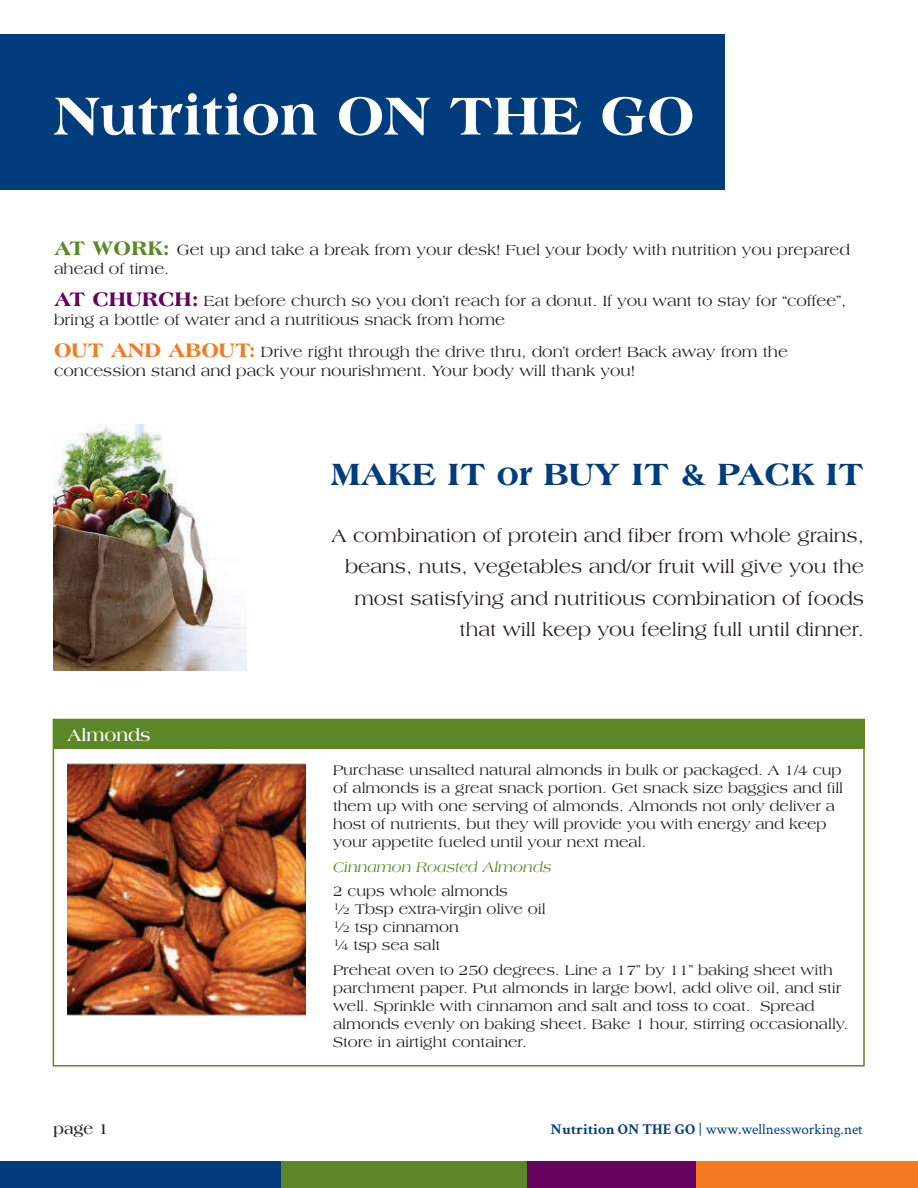
<style>
.page{position:relative;width:918px;height:1188px;background:#fff}
.page>*{position:absolute;margin:0;border:0;box-sizing:border-box;transform-origin:0 0}
.t1{font:800 57px "Americana";color:#fff}
.t2{font:800 33px "Americana";color:#013d7d}
.t3{font:19.5px/31.5px "Americana";color:#231f20;text-align:right}
.t4{font:700 18px "Americana";color:#fff}
.t5{font:15.75px/18.9px "Americana";color:#231f20}
.t6{font:700 15.75px "Americana";color:#231f20}
.t7{font:15px/18px "Americana";color:#231f20}
.t8{font:15px "Crimson Text";color:#013d7d}
.t9{font:italic 15px "Americana";color:#5c8727}
.s1{font-weight:800;font-size:21px;color:#5c8727}
.s2{font-weight:800;font-size:21px;color:#65035f}
.s3{font-weight:800;font-size:21px;color:#f47b21}
.s4{font-size:10.5px}
.s5{font-weight:700}
</style>
<div class="page">
<div style="left:0;top:1161px;width:289px;height:27px;background:#013d7d"></div>
<div style="left:281px;top:1161px;width:259px;height:27px;background:#5c8727"></div>
<div style="left:528px;top:1161px;width:185px;height:27px;background:#65035f"></div>
<div style="left:696px;top:1161px;width:222px;height:27px;background:#f47b21"></div>
<div style="left:0;top:35px;width:725px;height:155px;background:#013d7d"></div>
<img style="left:68px;top:763px;width:238px;height:252px">
<div style="left:54px;top:719px;width:811px;height:30px;background:#5c8727"></div>
<img style="left:53px;top:424px;width:193px;height:247px">
<p class="t1" style="left:54px;top:82px;width:642px">Nutrition ON THE GO</p>
<p class="t5" style="left:54px;top:240px;width:797px"><span class="s1">AT WORK:</span> Get up and take a break from your desk! Fuel your body with nutrition you prepared ahead of time.</p>
<p class="t5" style="left:54px;top:291px;width:794px"><span class="s2">AT CHURCH:</span> Eat before church so you don’t reach for a donut. If you want to stay for “coffee”, bring a bottle of water and a nutritious snack from home</p>
<p class="t5" style="left:54px;top:342px;width:735px"><span class="s3">OUT AND ABOUT:</span> Drive right through the drive thru, don’t order! Back away from the concession stand and pack your nourishment. Your body will thank you!</p>
<p class="t2" style="left:330px;top:454px;width:535px">MAKE IT or BUY IT &amp; PACK IT</p>
<p class="t4" style="left:68px;top:725px;width:85px">Almonds</p>
<p class="t3" style="left:332px;top:519px;width:534px">A combination of protein and fiber from whole grains, beans, nuts, vegetables and/or fruit will give you the most satisfying and nutritious combination of foods that will keep you feeling full until dinner.</p>
<p class="t7" style="left:333px;top:761px;width:512px">Purchase unsalted natural almonds in bulk or packaged. A 1/4 cup of almonds is a great snack portion. Get snack size baggies and fill them up with one serving of almonds. Almonds not only deliver a host of nutrients, but they will provide you with energy and keep your appetite fueled until your next meal.</p>
<p class="t9" style="left:333px;top:858px;width:220px">Cinnamon Roasted Almonds</p>
<p class="t7" style="left:333px;top:882px;width:214px">2 cups whole almonds<br><sup>1</sup>⁄<span class="s4">2</span> Tbsp extra-virgin olive oil<br><sup>1</sup>⁄<span class="s4">2</span> tsp cinnamon<br><sup>1</sup>⁄<span class="s4">4</span> tsp sea salt</p>
<p class="t7" style="left:333px;top:961px;width:517px">Preheat oven to 250 degrees. Line a 17” by 11” baking sheet with parchment paper. Put almonds in large bowl, add olive oil, and stir well. Sprinkle with cinnamon and salt and toss to coat. Spread almonds evenly on baking sheet. Bake 1 hour, stirring occasionally.<br>Store in airtight container.</p>
<p class="t6" style="left:54px;top:1120px;width:57px">page 1</p>
<p class="t8" style="left:551px;top:1119px;width:314px"><span class="s5">Nutrition ON THE GO</span> | www.wellnessworking.net</p>
</div>
